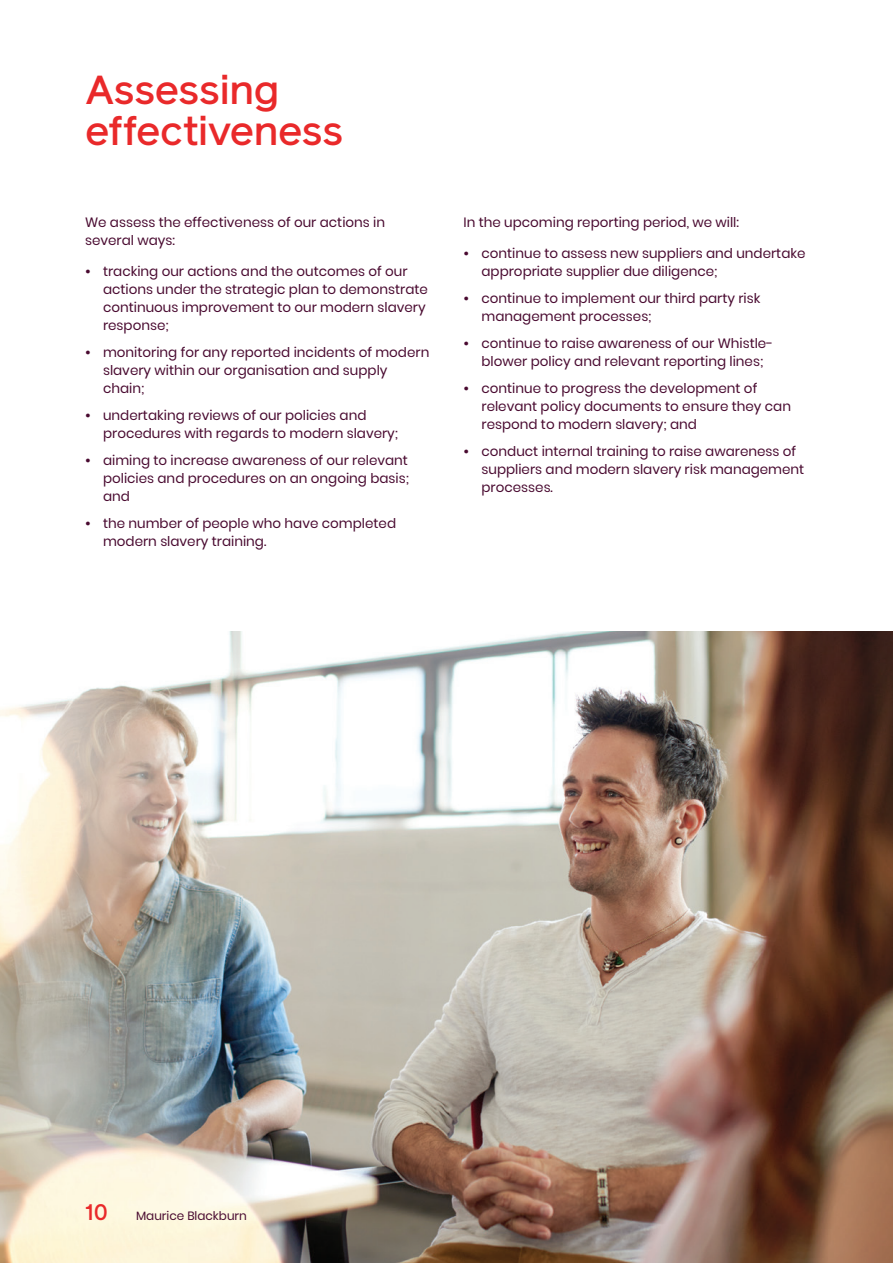
<style>
.page{position:relative;width:893px;height:1263px;background:#fff}
.page>*{position:absolute;margin:0;border:0;box-sizing:border-box;transform-origin:0 0}
.Page_heading_27_27pt{font:500 40.5px/40.5px "Reader Pro";letter-spacing:-.02em;color:#e9292a}
.Body_copy_9_12pt{font:13.5px/18px "Poppins";color:#490a30}
.t1{font:12px "Poppins";color:#490a30}
.s1{font-weight:600}
.s2{font-family:"Reader Pro";font-weight:500;font-size:22.5px;color:#e9292a}
</style>
<div class="page">
<img style="left:0;top:631px;width:893px;height:632px">
<p class="Page_heading_27_27pt" style="left:85px;top:69px;width:260px">Assessing effectiveness</p>
<p class="Body_copy_9_12pt" style="left:85px;top:213px;width:302px">We assess the effectiveness of our actions in several ways:</p>
<p class="Body_copy_9_12pt" style="left:103px;top:262px;width:326px;text-indent:-18px"><span class="s1">•</span> tracking our actions and the outcomes of our actions under the strategic plan to demonstrate continuous improvement to our modern slavery response;</p>
<p class="Body_copy_9_12pt" style="left:103px;top:343px;width:328px;text-indent:-18px"><span class="s1">•</span> monitoring for any reported incidents of modern slavery within our organisation and supply chain;</p>
<p class="Body_copy_9_12pt" style="left:103px;top:406px;width:297px;text-indent:-18px"><span class="s1">•</span> undertaking reviews of our policies and procedures with regards to modern slavery;</p>
<p class="Body_copy_9_12pt" style="left:103px;top:451px;width:307px;text-align:justify;text-indent:-18px"><span class="s1">•</span> aiming to increase awareness of our relevant policies and procedures on an ongoing basis; and</p>
<p class="Body_copy_9_12pt" style="left:103px;top:514px;width:295px;text-indent:-18px"><span class="s1">•</span> the number of people who have completed modern slavery training.</p>
<p class="Body_copy_9_12pt" style="left:463px;top:213px;width:277px">In the upcoming reporting period, we will:</p>
<p class="Body_copy_9_12pt" style="left:481px;top:244px;width:326px;text-indent:-18px"><span class="s1">•</span> continue to assess new suppliers and undertake appropriate supplier due diligence;</p>
<p class="Body_copy_9_12pt" style="left:481px;top:289px;width:280px;text-indent:-18px"><span class="s1">•</span> continue to implement our third party risk management processes;</p>
<p class="Body_copy_9_12pt" style="left:481px;top:334px;width:293px;text-indent:-18px"><span class="s1">•</span> continue to raise awareness of our Whistle&shy;blower policy and relevant reporting lines;</p>
<p class="Body_copy_9_12pt" style="left:481px;top:379px;width:311px;text-indent:-18px"><span class="s1">•</span> continue to progress the development of relevant policy documents to ensure they can respond to modern slavery; and</p>
<p class="Body_copy_9_12pt" style="left:481px;top:442px;width:324px;text-indent:-18px"><span class="s1">•</span> conduct internal training to raise awareness of suppliers and modern slavery risk management processes.</p>
<p class="t1" style="left:85px;top:1209px;width:163px"><span class="s2">10</span> Maurice Blackburn</p>
</div>
